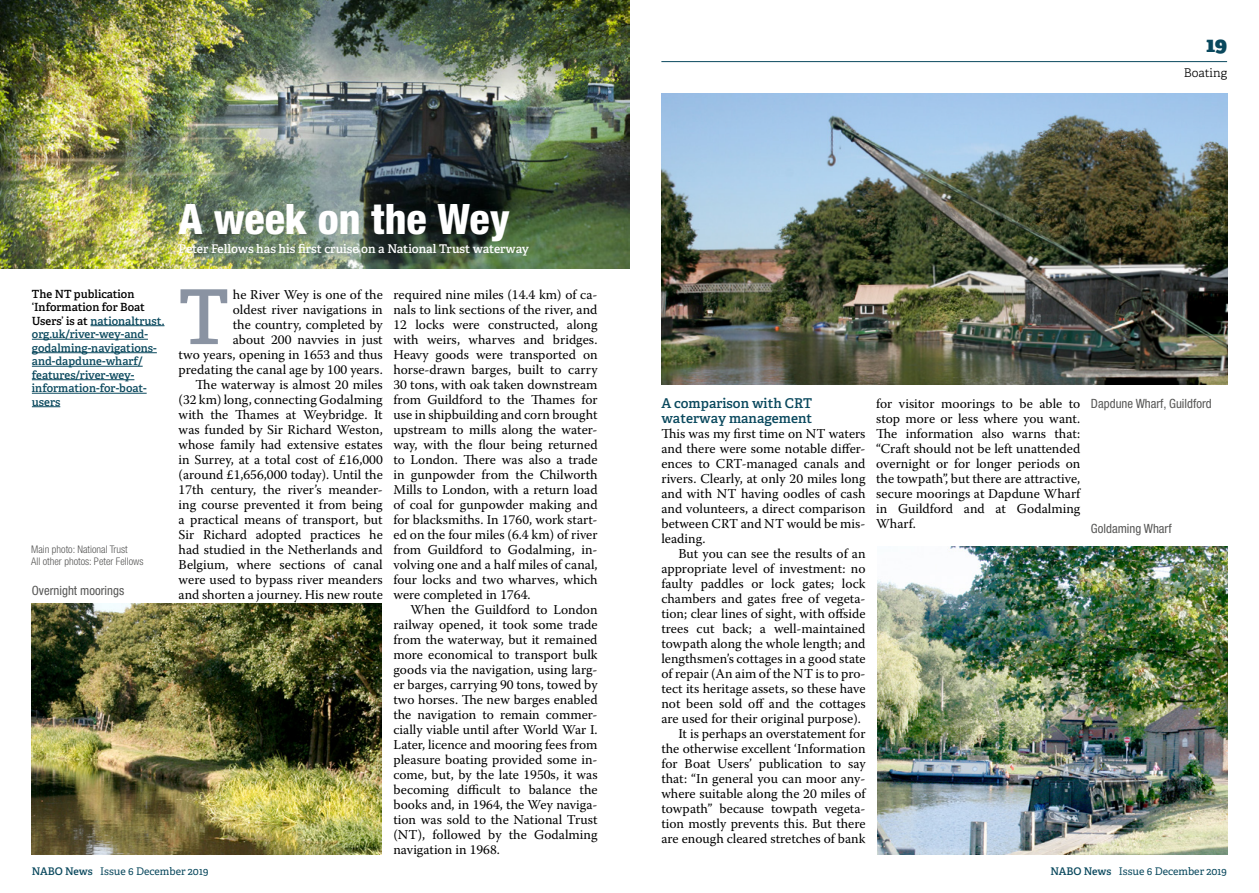
<style>
.page{position:relative;width:1259px;height:893px;background:#fff}
.page>*{position:absolute;margin:0;border:0;box-sizing:border-box;transform-origin:0 0}
.t1{font:600 75.6px "Adelle";color:#8a93a2}
.t2{font:800 condensed 42px "Helvetica Neue";color:#fff}
.t3{font:800 21px "Adelle Web";color:#09485d}
.t4{font:13.5px/15px "Warnock Pro";color:#000;text-align:justify}
.t5{font:600 13.5px/15px "Adelle";color:#09485d}
.t6{font:condensed 12.75px "Helvetica Neue";color:#575756}
.t7{font:600 12px "Adelle";color:#fff}
.t8{font:300 12px "Adelle";color:#000}
.t9{font:600 11.25px/13.5px "Adelle";color:#09485d}
.t10{font:10.5px "Adelle Basic";color:#09485d}
.t11{font:300 condensed 10.5px/12.8px "Helvetica Neue";color:#575756}
.s1{color:#000}
.s2{font-family:"Adelle";font-weight:600}
</style>
<div class="page">
<hr style="left:661px;top:61px;width:566px;height:1px;background:#09485d">
<hr style="left:90px;top:325px;width:74px;height:1px;background:#09485d">
<hr style="left:32px;top:339px;width:116px;height:1px;background:#09485d">
<hr style="left:32px;top:352px;width:125px;height:1px;background:#09485d">
<hr style="left:32px;top:366px;width:111px;height:1px;background:#09485d">
<hr style="left:32px;top:379px;width:102px;height:1px;background:#09485d">
<hr style="left:32px;top:393px;width:115px;height:1px;background:#09485d">
<svg style="left:32px;top:406px;width:28px;height:1px"></svg>
<img style="left:662px;top:94px;width:565px;height:291px">
<img style="left:32px;top:604px;width:349px;height:251px">
<img style="left:0;top:0;width:629px;height:268px">
<img style="left:877px;top:546px;width:350px;height:309px">
<p class="t9" style="left:32px;top:288px;width:134px"><span class="s1">The NT publication ‘Information for Boat<br>Users’ is at</span> nationaltrust. org.uk/river-wey-and&shy;godalming-navigations&shy;and-dapdune-wharf/ features/river-wey&shy;information-for-boat&shy;users</p>
<p class="t11" style="left:31px;top:542px;width:114px">Main photo: National Trust<br>All other photos: Peter Fellows</p>
<p class="t6" style="left:32px;top:583px;width:94px">Overnight moorings</p>
<h2 class="t2" style="left:179px;top:193px;width:333px">A week on the Wey</h2>
<p class="t7" style="left:179px;top:243px;width:352px">Peter Fellows has his first cruise on a National Trust waterway</p>
<p class="t4" style="left:179px;top:287px;width:206px;text-align:right">he River Wey is one of the<br>oldest river navigations in<br>the country, completed by<br>about 200 navvies in just<br>two years, opening in 1653 and thus predating the canal age by 100 years.<br>The waterway is almost 20 miles (32 km) long, connecting Godalming with the Thames at Weybridge. It was funded by Sir Richard Weston, whose family had extensive estates in Surrey, at a total cost of £16,000 (around £1,656,000 today). Until the<br>17th century, the river’s meander&shy;ing course prevented it from being a practical means of transport, but<br>Sir Richard adopted practices he had studied in the Netherlands and<br>Belgium, where sections of canal were used to bypass river meanders and shorten a journey. His new route</p>
<p class="t4" style="left:393px;top:287px;width:206px">required nine miles (14.4 km) of ca&shy;nals to link sections of the river, and 12 locks were constructed, along with weirs, wharves and bridges.<br>Heavy goods were transported on horse-drawn barges, built to carry 30 tons, with oak taken downstream from Guildford to the Thames for use in shipbuilding and corn brought upstream to mills along the water&shy;way, with the flour being returned to London. There was also a trade in gunpowder from the Chilworth Mills to London, with a return load of coal for gunpowder making and for blacksmiths. In 1760, work start&shy;ed on the four miles (6.4 km) of river from Guildford to Godalming, in&shy;volving one and a half miles of canal, four locks and two wharves, which were completed in 1764.</p>
<p class="t4" style="left:393px;top:602px;width:206px;text-indent:17px">When the Guildford to London railway opened, it took some trade from the waterway, but it remained more economical to transport bulk goods via the navigation, using larg&shy;er barges, carrying 90 tons, towed by two horses. The new barges enabled the navigation to remain commer&shy;cially viable until after World War I.<br>Later, licence and mooring fees from pleasure boating provided some in&shy;come, but, by the late 1950s, it was becoming difficult to balance the books and, in 1964, the Wey naviga&shy;tion was sold to the National Trust (NT), followed by the Godalming navigation in 1968.</p>
<h1 class="t1" style="left:179px;top:283px;width:52px">T</h1>
<p class="t10" style="left:32px;top:867px;width:178px"><span class="s2">NABO News</span> Issue 6 December 2019</p>
<h3 class="t3" style="left:1206px;top:35px;width:22px">19</h3>
<p class="t8" style="left:1183px;top:67px;width:45px">Boating</p>
<p class="t5" style="left:661px;top:397px;width:152px">A comparison with CRT waterway management</p>
<p class="t4" style="left:661px;top:426px;width:206px">This was my first time on NT waters and there were some notable differ&shy;ences to CRT-managed canals and rivers. Clearly, at only 20 miles long and with NT having oodles of cash and volunteers, a direct comparison between CRT and NT would be mis&shy;leading.</p>
<p class="t4" style="left:678px;top:546px;width:189px">But you can see the results of an</p>
<p class="t4" style="left:661px;top:561px;width:206px">appropriate level of investment: no</p>
<p class="t4" style="left:661px;top:576px;width:206px">faulty paddles or lock gates; lock</p>
<p class="t4" style="left:661px;top:591px;width:206px">chambers and gates free of vegeta-</p>
<p class="t4" style="left:661px;top:606px;width:206px">tion; clear lines of sight, with offside</p>
<p class="t4" style="left:661px;top:621px;width:206px">trees cut back; a well-maintained</p>
<p class="t4" style="left:661px;top:636px;width:206px">towpath along the whole length; and</p>
<p class="t4" style="left:661px;top:651px;width:206px">lengthsmen’s cottages in a good state</p>
<p class="t4" style="left:661px;top:666px;width:206px">of repair (An aim of the NT is to pro-</p>
<p class="t4" style="left:661px;top:681px;width:206px">tect its heritage assets, so these have</p>
<p class="t4" style="left:661px;top:696px;width:206px">not been sold off and the cottages</p>
<p class="t4" style="left:661px;top:711px;width:201px">are used for their original purpose).</p>
<p class="t4" style="left:678px;top:726px;width:189px">It is perhaps an overstatement for</p>
<p class="t4" style="left:661px;top:741px;width:206px">the otherwise excellent ‘Information</p>
<p class="t4" style="left:661px;top:756px;width:206px">for Boat Users’ publication to say</p>
<p class="t4" style="left:661px;top:771px;width:206px">that: “In general you can moor any-</p>
<p class="t4" style="left:661px;top:786px;width:206px">where suitable along the 20 miles of</p>
<p class="t4" style="left:661px;top:801px;width:206px">towpath” because towpath vegeta-</p>
<p class="t4" style="left:661px;top:816px;width:206px">tion mostly prevents this. But there</p>
<p class="t4" style="left:661px;top:831px;width:206px">are enough cleared stretches of bank</p>
<p class="t4" style="left:876px;top:395px;width:206px">for visitor moorings to be able to stop more or less where you want.<br>The information also warns that: “Craft should not be left unattended overnight or for longer periods on the towpath”, but there are attractive, secure moorings at Dapdune Wharf in Guildford and at Godalming Wharf.</p>
<p class="t6" style="left:1091px;top:396px;width:122px">Dapdune Wharf, Guildford</p>
<p class="t6" style="left:1091px;top:521px;width:82px">Goldaming Wharf</p>
<p class="t10" style="left:1050px;top:867px;width:178px"><span class="s2">NABO News</span> Issue 6 December 2019</p>
</div>
